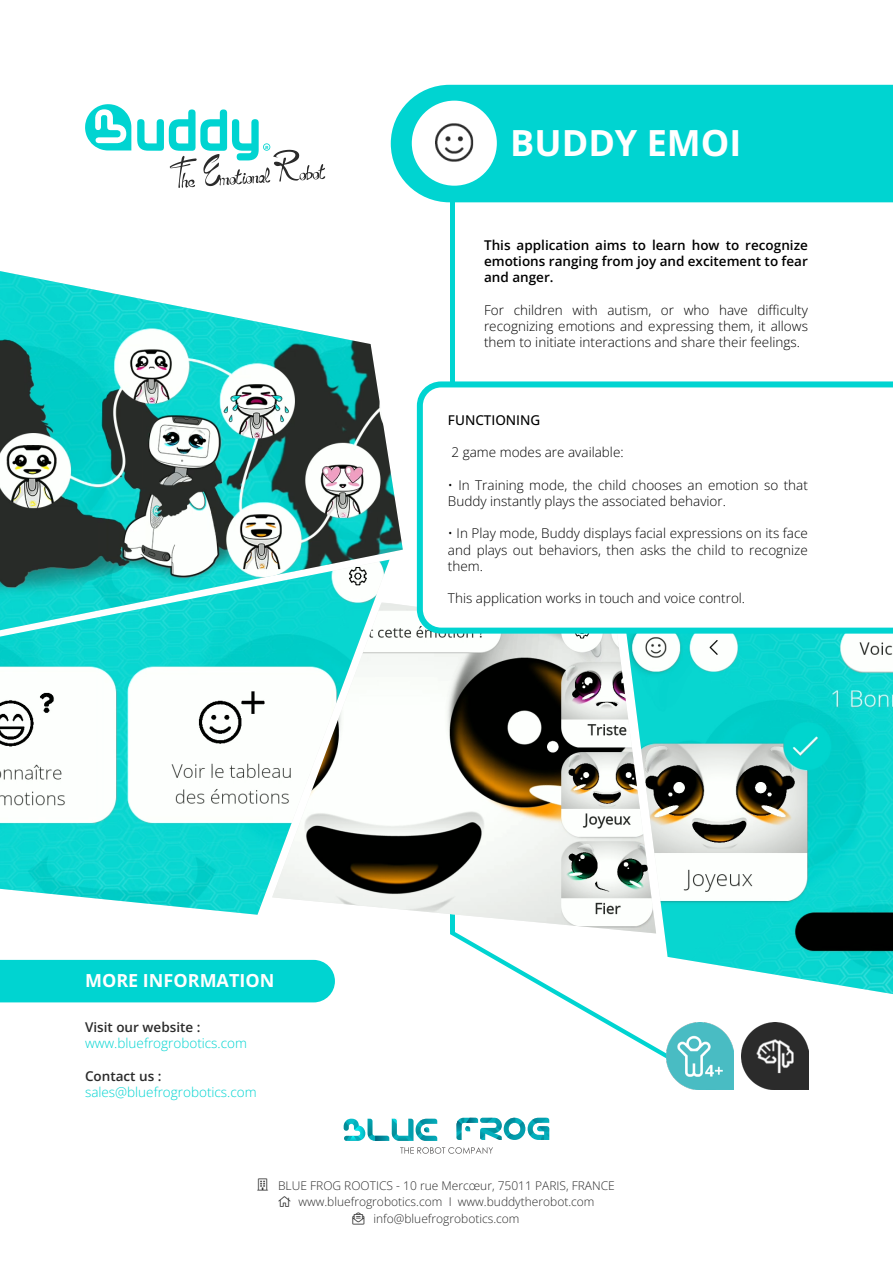
<style>
.page{position:relative;width:893px;height:1263px;background:#fff}
.page>*{position:absolute;margin:0;border:0;box-sizing:border-box;transform-origin:0 0}
.t1{font:700 36px "Open Sans";color:#fff}
.t2{font:700 18px "Open Sans";color:#fff}
.Classic{font:300 13.5px/16.2px "Open Sans";color:#000;text-align:justify}
.Classic-2{font:600 13.5px/16.2px "Open Sans";color:#000;text-align:justify}
.Style_de_paragraphe_1{font:300 13.5px "Open Sans";color:#00d4d1}
.Style_de_paragraphe_1-2{font:600 13.5px "Open Sans";color:#2b2b2b}
.Classic-3{font:500 13.5px "Open Sans";color:#000}
.Style_de_paragraphe_1-3{font:300 12px "Open Sans";color:#2b2b2b}
.t3{font:4.2px "BFR Font";color:#00d4d1}
</style>
<div class="page">
<svg style="left:450px;top:933px;width:216px;height:125px"></svg>
<div style="left:0;top:960px;width:335px;height:42px;background:#00d4d1"></div>
<img style="left:0;top:271px;width:403px;height:290px">
<div style="left:450px;top:124px;width:5px;height:808px;background:#00d4d1"></div>
<div style="left:391px;top:85px;width:502px;height:117px;background:#00d4d1"></div>
<svg style="left:85px;top:104px;width:46px;height:46px"></svg>
<svg style="left:137px;top:109px;width:188px;height:79px"></svg>
<img style="left:0;top:560px;width:389px;height:355px">
<img style="left:272px;top:603px;width:352px;height:330px">
<img style="left:624px;top:634px;width:269px;height:360px">
<div style="left:412px;top:101px;width:85px;height:85px;background:#fff;border-radius:50%"></div>
<img style="left:435px;top:123px;width:39px;height:39px">
<svg style="left:344px;top:1118px;width:93px;height:23px"></svg>
<svg style="left:456px;top:1118px;width:93px;height:22px"></svg>
<svg style="left:400px;top:1147px;width:93px;height:7px"></svg>
<img style="left:741px;top:1022px;width:67px;height:67px">
<img style="left:666px;top:1022px;width:67px;height:67px">
<svg style="left:417px;top:381px;width:476px;height:253px"></svg>
<p class="t3" style="left:265px;top:146px;width:5px">r</p>
<p class="t2" style="left:85px;top:968px;width:191px">MORE INFORMATION</p>
<p class="Style_de_paragraphe_1-2" style="left:85px;top:1018px;width:117px">Visit our website :</p>
<p class="Style_de_paragraphe_1" style="left:85px;top:1034px;width:164px">www.bluefrogrobotics.com</p>
<p class="Style_de_paragraphe_1-2" style="left:85px;top:1066px;width:78px">Contact us :</p>
<p class="Style_de_paragraphe_1" style="left:85px;top:1082px;width:173px">sales@bluefrogrobotics.com</p>
<p class="t1" style="left:510px;top:118px;width:233px">BUDDY EMOI</p>
<p class="Classic-2" style="left:484px;top:237px;width:325px">This application aims to learn how to recognize emotions ranging from joy and excitement to fear and anger.</p>
<p class="Classic" style="left:484px;top:301px;width:325px">For children with autism, or who have difficulty recognizing emotions and expressing them, it allows them to initiate interactions and share their feelings.</p>
<p class="Classic-3" style="left:448px;top:411px;width:94px">FUNCTIONING</p>
<p class="Classic" style="left:451px;top:444px;width:174px">2 game modes are available:</p>
<p class="Classic" style="left:448px;top:476px;width:361px">• In Training mode, the child chooses an emotion so that<br>Buddy instantly plays the associated behavior.</p>
<p class="Classic" style="left:448px;top:525px;width:361px">• In Play mode, Buddy displays facial expressions on its face and plays out behaviors, then asks the child to recognize them.</p>
<p class="Classic" style="left:448px;top:590px;width:299px">This application works in touch and voice control.</p>
<p class="Style_de_paragraphe_1-3" style="left:278px;top:1177px;width:338px">BLUE FROG ROOTICS - 10 rue Mercœur, 75011 PARIS, FRANCE</p>
<p class="Style_de_paragraphe_1-3" style="left:298px;top:1193px;width:298px">www.bluefrogrobotics.com I www.buddytherobot.com</p>
<p class="Style_de_paragraphe_1-3" style="left:373px;top:1210px;width:148px">info@bluefrogrobotics.com</p>
</div>
